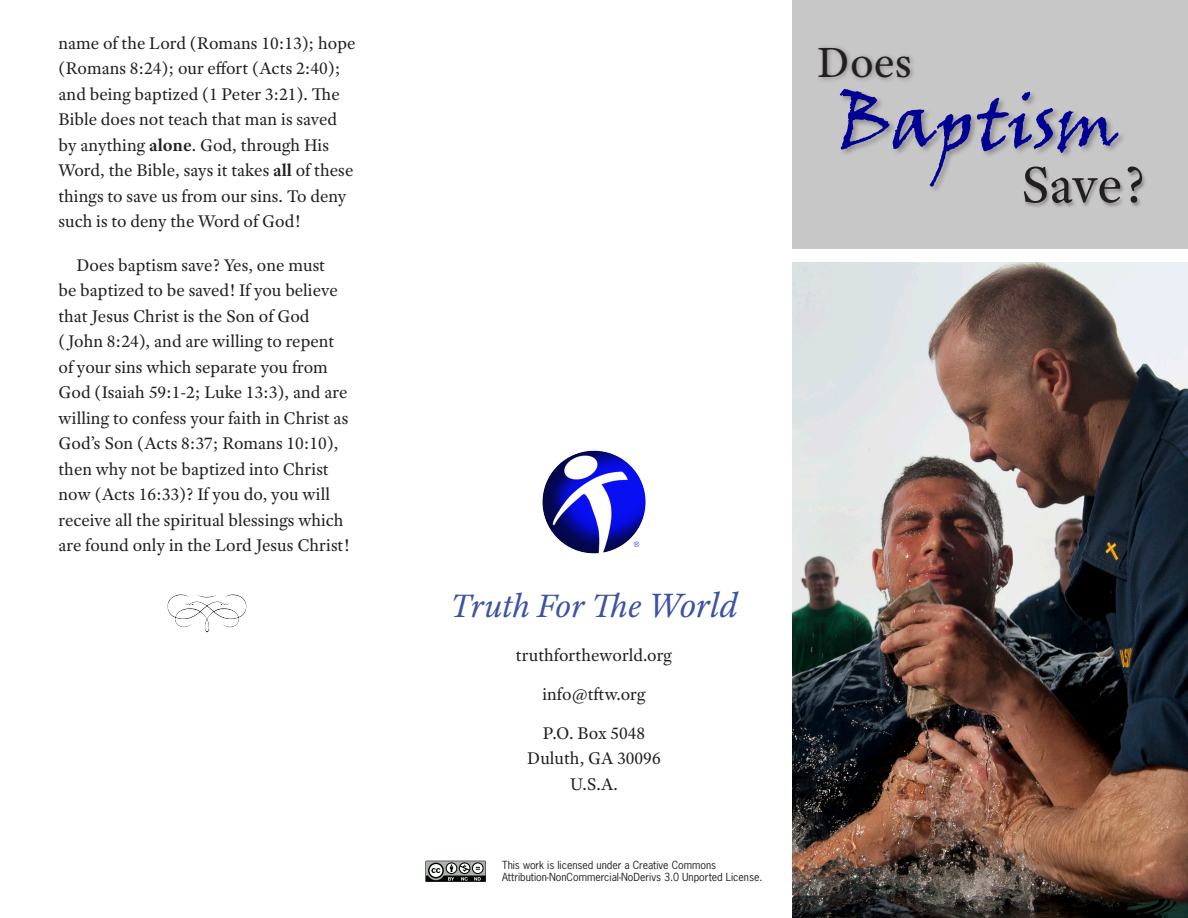
<style>
.page{position:relative;width:1188px;height:918px;background:#fff}
.page>*{position:absolute;margin:0;border:0;box-sizing:border-box;transform-origin:0 0}
.t1{font:72px "Viner Hand ITC";color:#000093}
.t2{font:54px "Adobe Text Pro";color:#231f20}
.t3{font:45px "Adobe Text Pro";color:#231f20}
.t4{font:italic 34.5px "Adobe Text Pro";letter-spacing:-.005em;color:#3a53a3}
.tractText{font:18px/25.5px "Adobe Text Pro";color:#231f20}
.t5{font:10.5px/12.6px "News Gothic Std";color:#231f20}
.s1{font-weight:700}
.s2{font-size:36px}
</style>
<div class="page">
<img style="left:542px;top:450px;width:104px;height:104px">
<img style="left:167px;top:594px;width:80px;height:39px">
<svg style="left:425px;top:861px;width:61px;height:21px"></svg>
<img style="left:792px;top:263px;width:396px;height:655px">
<div style="left:792px;top:0;width:396px;height:248px;background:#c8c7c7"></div>
<div style="left:838px;top:87px;width:288px;height:107px;background:#231f20;opacity:.35"></div>
<div style="left:815px;top:44px;width:101px;height:39px;background:#231f20;opacity:.35"></div>
<div style="left:1023px;top:167px;width:124px;height:41px;background:#231f20;opacity:.35"></div>
<p class="tractText" style="left:58px;top:30px;width:299px">name of the Lord (Romans 10:13); hope (Romans 8:24); our effort (Acts 2:40); and being baptized (1 Peter 3:21). The Bible does not teach that man is saved by anything <span class="s1">alone</span>. God, through His Word, the Bible, says it takes <span class="s1">all</span> of these things to save us from our sins. To deny such is to deny the Word of God!</p>
<p class="tractText" style="left:58px;top:252px;width:292px;text-indent:18px">Does baptism save? Yes, one must<br>be baptized to be saved! If you believe that Jesus Christ is the Son of God<br>( John 8:24), and are willing to repent of your sins which separate you from God (Isaiah 59:1-2; Luke 13:3), and are willing to confess your faith in Christ as God’s Son (Acts 8:37; Romans 10:10), then why not be baptized into Christ now (Acts 16:33)? If you do, you will receive all the spiritual blessings which are found only in the Lord Jesus Christ!</p>
<p class="t3" style="left:817px;top:34px;width:96px">Does</p>
<p class="t1" style="left:836px;top:77px;width:285px">Baptism</p>
<p class="t2" style="left:1021px;top:150px;width:126px">Save?</p>
<p class="t4" style="left:450px;top:584px;width:289px">Truth For The <span class="s2">World</span></p>
<p class="tractText" style="left:516px;top:642px;width:158px">truthfortheworld.org</p>
<p class="tractText" style="left:543px;top:681px;width:104px">info@tftw.org</p>
<p class="tractText" style="left:543px;top:720px;width:104px">P.O. Box 5048</p>
<p class="tractText" style="left:527px;top:745px;width:135px">Duluth, GA 30096</p>
<p class="tractText" style="left:570px;top:771px;width:49px">U.S.A.</p>
<p class="t5" style="left:502px;top:859px;width:262px">This work is licensed under a Creative Commons<br>Attribution-NonCommercial-NoDerivs 3.0 Unported License.</p>
</div>
